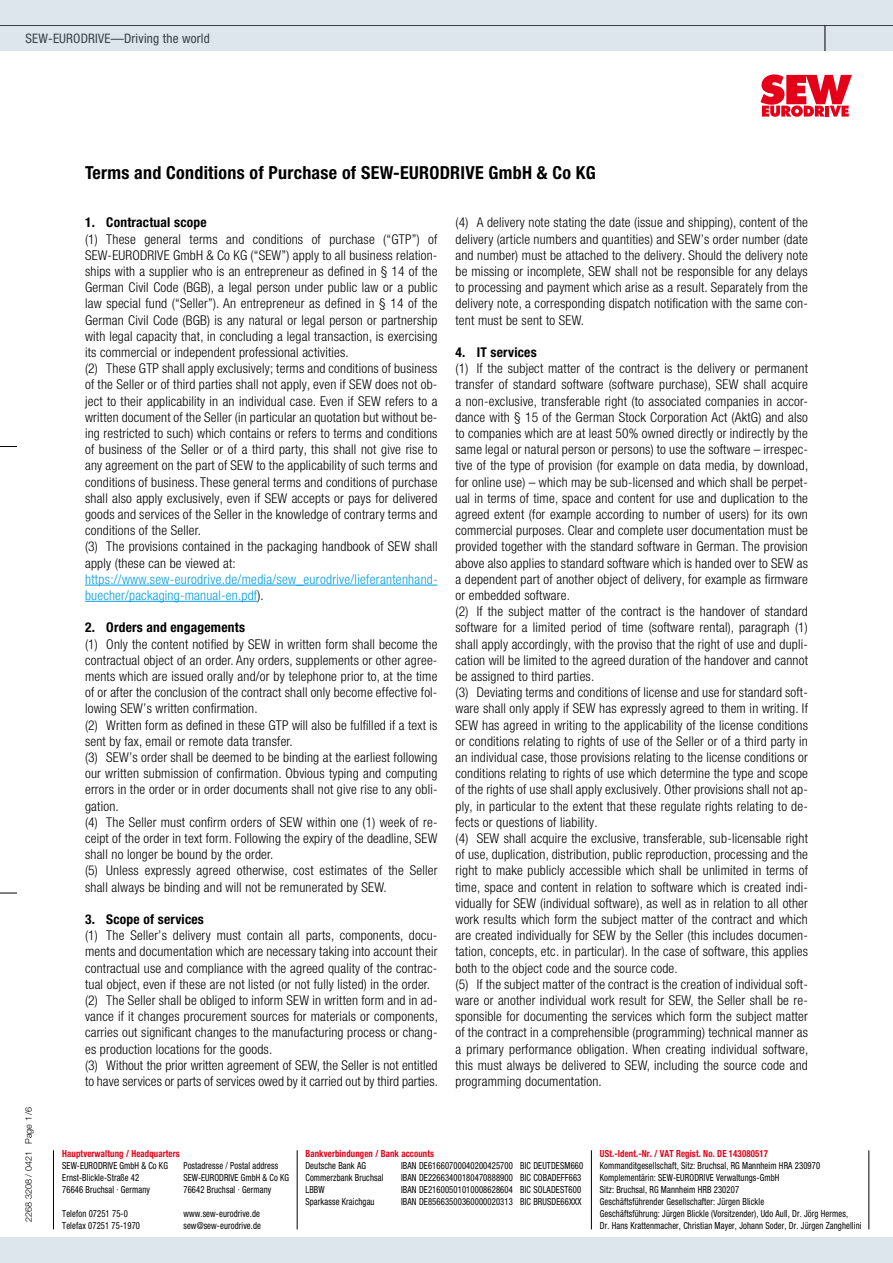
<style>
.page{position:relative;width:893px;height:1263px;background:#fff}
.page>*{position:absolute;margin:0;border:0;box-sizing:border-box;transform-origin:0 0}
.t1{font:700 condensed 18px "Helvetica Neue LT Pro";letter-spacing:.015em;color:#000}
.t2{font:300 condensed 13.5px/16.2px "Helvetica Neue LT Pro";letter-spacing:.015em;color:#000}
.t3{font:300 condensed 13.5px/16.2px "Helvetica Neue LT Pro";letter-spacing:.025em;color:#009ee3}
.t4{font:700 condensed 13.5px "Helvetica Neue LT Pro";letter-spacing:.015em;color:#000}
.t5{font:condensed 13.2px "Helvetica Neue LT Pro";letter-spacing:.015em;color:#384347}
.t6{font:condensed 9.75px/12px "Helvetica Neue LT Pro";letter-spacing:.015em;color:#000;scale:.88 1}
.t7{font:700 condensed 9.75px "Helvetica Neue LT Pro";letter-spacing:.015em;color:#e30018;scale:.9 1}
.t8{font:300 9px "Helvetica Neue LT Pro";color:#000}
.s1{color:#000}
</style>
<div class="page">
<div style="left:0;top:0;width:893px;height:51px;background:#dde6ec"></div>
<div style="left:0;top:1237px;width:893px;height:26px;background:#dde6ec"></div>
<svg style="left:0;top:446px;width:17px;height:1px"></svg>
<svg style="left:0;top:893px;width:17px;height:1px"></svg>
<hr style="left:0;top:25px;width:893px;height:1px;background:#384347">
<svg style="left:825px;top:26px;width:1px;height:25px"></svg>
<svg style="left:760px;top:74px;width:92px;height:43px"></svg>
<hr style="left:591px;top:1150px;width:1px;height:79px;background:#000">
<hr style="left:869px;top:1150px;width:1px;height:79px;background:#000">
<hr style="left:53px;top:1150px;width:1px;height:79px;background:#000">
<hr style="left:297px;top:1150px;width:1px;height:79px;background:#000">
<hr style="left:85px;top:585px;width:352px;height:1px;background:#009ee3">
<hr style="left:85px;top:601px;width:172px;height:1px;background:#009ee3">
<p class="t5" style="left:26px;top:31px;width:186px">SEW-EURODRIVE—Driving the world</p>
<p class="t8" style="left:23px;top:1222px;width:116px;rotate:-90deg">2268 3208 / 0421 Page 1/6</p>
<h1 class="t1" style="left:85px;top:162px;width:512px">Terms and Conditions of Purchase of SEW-EURODRIVE GmbH &amp; Co KG</h1>
<p class="t4" style="left:85px;top:214px;width:123px">1. Contractual scope</p>
<p class="t2" style="left:85px;top:231px;width:354px">(1) These general terms and conditions of purchase (“GTP”) of SEW-EURODRIVE GmbH &amp; Co KG (“SEW”) apply to all business relation&shy;ships with a supplier who is an entrepreneur as defined in § 14 of the German Civil Code (BGB), a legal person under public law or a public law special fund (“Seller”). An entrepreneur as defined in § 14 of the German Civil Code (BGB) is any natural or legal person or partnership with legal capacity that, in concluding a legal transaction, is exercising its commercial or independent professional activities.<br>(2) These GTP shall apply exclusively; terms and conditions of business of the Seller or of third parties shall not apply, even if SEW does not ob&shy;ject to their applicability in an individual case. Even if SEW refers to a written document of the Seller (in particular an quotation but without be&shy;ing restricted to such) which contains or refers to terms and conditions of business of the Seller or of a third party, this shall not give rise to any agreement on the part of SEW to the applicability of such terms and conditions of business. These general terms and conditions of purchase shall also apply exclusively, even if SEW accepts or pays for delivered goods and services of the Seller in the knowledge of contrary terms and conditions of the Seller.<br>(3) The provisions contained in the packaging handbook of SEW shall apply (these can be viewed at:</p>
<p class="t3" style="left:85px;top:571px;width:354px">https://www.sew-eurodrive.de/media/sew_eurodrive/lieferantenhand&shy;buecher/packaging-manual-en.pdf<span class="s1">).</span></p>
<p class="t4" style="left:85px;top:619px;width:161px">2. Orders and engagements</p>
<p class="t2" style="left:85px;top:636px;width:354px">(1) Only the content notified by SEW in written form shall become the contractual object of an order. Any orders, supplements or other agree&shy;ments which are issued orally and/or by telephone prior to, at the time of or after the conclusion of the contract shall only become effective fol&shy;lowing SEW’s written confirmation.<br>(2) Written form as defined in these GTP will also be fulfilled if a text is sent by fax, email or remote data transfer.<br>(3) SEW’s order shall be deemed to be binding at the earliest following our written submission of confirmation. Obvious typing and computing errors in the order or in order documents shall not give rise to any obli&shy;gation.<br>(4) The Seller must confirm orders of SEW within one (1) week of re&shy;ceipt of the order in text form. Following the expiry of the deadline, SEW shall no longer be bound by the order.<br>(5) Unless expressly agreed otherwise, cost estimates of the Seller shall always be binding and will not be remunerated by SEW.</p>
<p class="t4" style="left:85px;top:911px;width:120px">3. Scope of services</p>
<p class="t2" style="left:85px;top:927px;width:354px">(1) The Seller’s delivery must contain all parts, components, docu&shy;ments and documentation which are necessary taking into account their contractual use and compliance with the agreed quality of the contrac&shy;tual object, even if these are not listed (or not fully listed) in the order. (2) The Seller shall be obliged to inform SEW in written form and in ad&shy;vance if it changes procurement sources for materials or components, carries out significant changes to the manufacturing process or chang&shy;es production locations for the goods.<br>(3) Without the prior written agreement of SEW, the Seller is not entitled to have services or parts of services owed by it carried out by third parties.</p>
<p class="t2" style="left:455px;top:214px;width:354px;text-align:justify">(4) A delivery note stating the date (issue and shipping), content of the delivery (article numbers and quantities) and SEW’s order number (date and number) must be attached to the delivery. Should the delivery note be missing or incomplete, SEW shall not be responsible for any delays to processing and payment which arise as a result. Separately from the delivery note, a corresponding dispatch notification with the same con&shy;tent must be sent to SEW.</p>
<p class="t4" style="left:455px;top:344px;width:83px">4. IT services</p>
<p class="t2" style="left:455px;top:360px;width:354px">(1) If the subject matter of the contract is the delivery or permanent transfer of standard software (software purchase), SEW shall acquire a non-exclusive, transferable right (to associated companies in accor&shy;dance with § 15 of the German Stock Corporation Act (AktG) and also to companies which are at least 50% owned directly or indirectly by the same legal or natural person or persons) to use the software – irrespec&shy;tive of the type of provision (for example on data media, by download, for online use) – which may be sub-licensed and which shall be perpet&shy;ual in terms of time, space and content for use and duplication to the agreed extent (for example according to number of users) for its own commercial purposes. Clear and complete user documentation must be provided together with the standard software in German. The provision above also applies to standard software which is handed over to SEW as a dependent part of another object of delivery, for example as firmware or embedded software.<br>(2) If the subject matter of the contract is the handover of standard software for a limited period of time (software rental), paragraph (1) shall apply accordingly, with the proviso that the right of use and dupli&shy;cation will be limited to the agreed duration of the handover and cannot be assigned to third parties.<br>(3) Deviating terms and conditions of license and use for standard soft&shy;ware shall only apply if SEW has expressly agreed to them in writing. If SEW has agreed in writing to the applicability of the license conditions or conditions relating to rights of use of the Seller or of a third party in an individual case, those provisions relating to the license conditions or conditions relating to rights of use which determine the type and scope of the rights of use shall apply exclusively. Other provisions shall not ap&shy;ply, in particular to the extent that these regulate rights relating to de&shy;fects or questions of liability.<br>(4) SEW shall acquire the exclusive, transferable, sub-licensable right of use, duplication, distribution, public reproduction, processing and the right to make publicly accessible which shall be unlimited in terms of time, space and content in relation to software which is created indi&shy;vidually for SEW (individual software), as well as in relation to all other work results which form the subject matter of the contract and which are created individually for SEW by the Seller (this includes documen&shy;tation, concepts, etc. in particular). In the case of software, this applies both to the object code and the source code.<br>(5) If the subject matter of the contract is the creation of individual soft&shy;ware or another individual work result for SEW, the Seller shall be re&shy;sponsible for documenting the services which form the subject matter of the contract in a comprehensible (programming) technical manner as a primary performance obligation. When creating individual software, this must always be delivered to SEW, including the source code and programming documentation.</p>
<p class="t7" style="left:62px;top:1148px;width:132px">Hauptverwaltung / Headquarters</p>
<p class="t6" style="left:62px;top:1160px;width:122px">SEW-EURODRIVE GmbH &amp; Co KG<br>Ernst-Blickle-Straße 42<br>76646 Bruchsal · Germany</p>
<p class="t6" style="left:62px;top:1208px;width:90px">Telefon 07251 75-0<br>Telefax 07251 75-1970</p>
<p class="t6" style="left:183px;top:1160px;width:122px">Postadresse / Postal address<br>SEW-EURODRIVE GmbH &amp; Co KG<br>76642 Bruchsal · Germany</p>
<p class="t6" style="left:183px;top:1208px;width:90px">www.sew-eurodrive.de sew@sew-eurodrive.de</p>
<p class="t7" style="left:305px;top:1148px;width:144px">Bankverbindungen / Bank accounts</p>
<p class="t6" style="left:305px;top:1160px;width:70px">Deutsche Bank AG</p>
<p class="t6" style="left:401px;top:1160px;width:209px">IBAN DE61660700040200425700 BIC DEUTDESM660</p>
<p class="t6" style="left:305px;top:1172px;width:90px">Commerzbank Bruchsal</p>
<p class="t6" style="left:401px;top:1172px;width:206px">IBAN DE22663400180470888900 BIC COBADEFF663</p>
<p class="t6" style="left:305px;top:1184px;width:23px">LBBW</p>
<p class="t6" style="left:401px;top:1184px;width:206px">IBAN DE21600501010008628604 BIC SOLADEST600</p>
<p class="t6" style="left:305px;top:1196px;width:80px">Sparkasse Kraichgau</p>
<p class="t6" style="left:401px;top:1196px;width:207px">IBAN DE85663500360000020313 BIC BRUSDE66XXX</p>
<p class="t7" style="left:600px;top:1148px;width:188px">USt.-Ident.-Nr. / VAT Regist. No. DE 143080517</p>
<p class="t6" style="left:600px;top:1160px;width:299px">Kommanditgesellschaft, Sitz: Bruchsal, RG Mannheim HRA 230970<br>Komplementärin: SEW-EURODRIVE Verwaltungs-GmbH<br>Sitz: Bruchsal, RG Mannheim HRB 230207<br>Geschäftsführender Gesellschafter: Jürgen Blickle<br>Geschäftsführung: Jürgen Blickle (Vorsitzender), Udo Aull, Dr. Jörg Hermes,<br>Dr. Hans Krattenmacher, Christian Mayer, Johann Soder, Dr. Jürgen Zanghellini</p>
</div>
